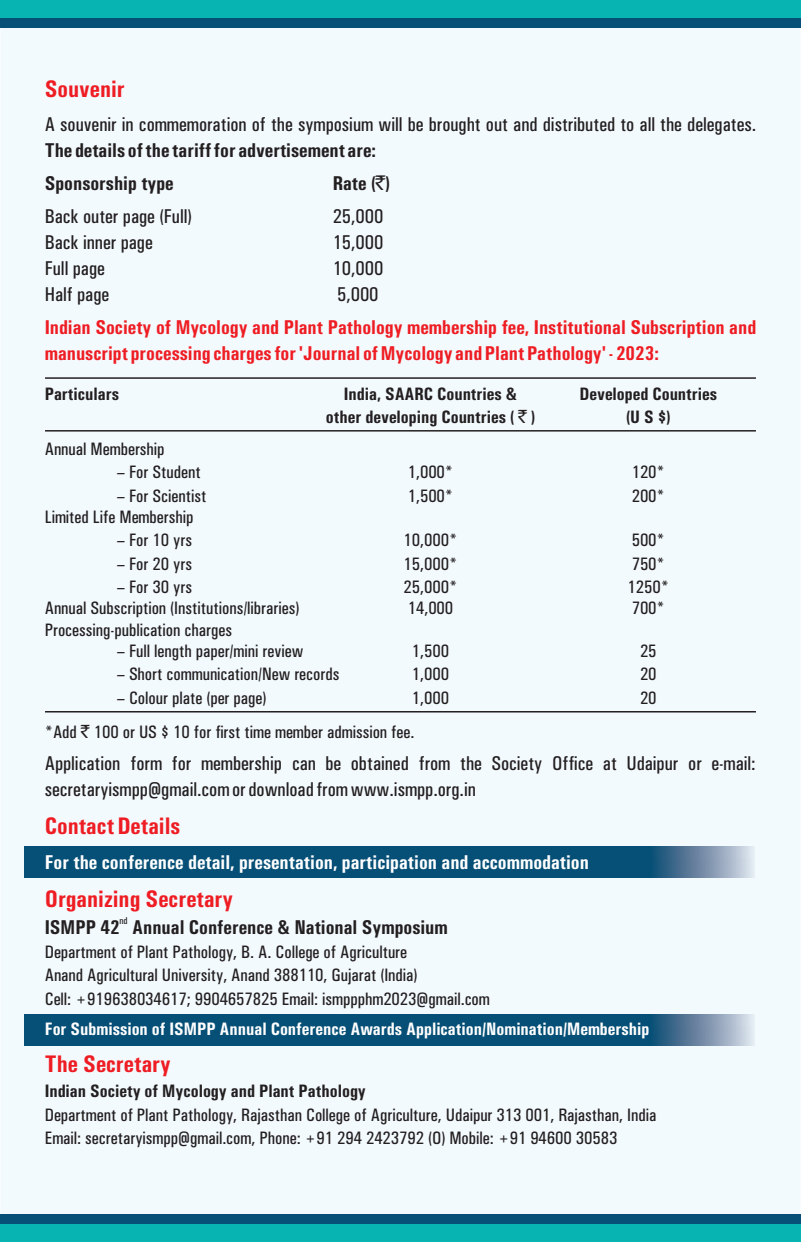
<style>
.page{position:relative;width:801px;height:1242px;background:#f3fafe}
.page>*{position:absolute;margin:0;border:0;box-sizing:border-box;transform-origin:0 0}
.t1{font:700 condensed 24px "Univers";color:#ee1d23}
.t2{font:500 condensed 20px/26px "Univers";color:#231f20}
.t3{font:700 condensed 20px/26px "Univers";color:#ee1d23}
.t4{font:700 condensed 20px/33px "Univers";color:#231f20}
.t5{font:700 condensed 20px "Univers";color:#fff}
.t6{font:500 condensed 18px/23.4px "Univers";color:#231f20}
.t7{font:700 condensed 18px "Univers";color:#231f20}
.t8{font:700 condensed 18px "Univers";color:#fff}
.t9{font:500 condensed 10px "Univers";color:#231f20}
.s1{font-family:"Rupee Foradian";font-weight:400;font-stretch:normal}
</style>
<div class="page">
<div style="left:0;top:0;width:801px;height:18px;background:#07b4b1"></div>
<div style="left:0;top:18px;width:801px;height:10px;background:#064f76"></div>
<div style="left:0;top:1224px;width:801px;height:18px;background:#07b4b1"></div>
<div style="left:0;top:1214px;width:801px;height:10px;background:#064f76"></div>
<img style="left:25px;top:847px;width:729px;height:31px">
<img style="left:25px;top:1014px;width:729px;height:31px">
<hr style="left:45px;top:377px;width:711px;height:2px;background:#231f20">
<hr style="left:45px;top:430px;width:711px;height:2px;background:#231f20">
<hr style="left:45px;top:711px;width:711px;height:2px;background:#231f20">
<h1 class="t1" style="left:45px;top:80px;width:82px">Souvenir</h1>
<p class="t2" style="left:45px;top:113px;width:713px">A souvenir in commemoration of the symposium will be brought out and distributed to all the delegates.</p>
<p class="t4" style="left:45px;top:136px;width:333px">The details of the tariff for advertisement are:<br>Sponsorship type</p>
<p class="t4" style="left:333px;top:169px;width:59px">Rate (<span class="s1">`</span>)</p>
<p class="t2" style="left:45px;top:205px;width:149px">Back outer page (Full)</p>
<p class="t2" style="left:333px;top:205px;width:52px">25,000</p>
<p class="t2" style="left:45px;top:231px;width:110px">Back inner page</p>
<p class="t2" style="left:333px;top:231px;width:52px">15,000</p>
<p class="t2" style="left:45px;top:257px;width:62px">Full page</p>
<p class="t2" style="left:333px;top:257px;width:52px">10,000</p>
<p class="t2" style="left:45px;top:283px;width:66px">Half page</p>
<p class="t2" style="left:337px;top:283px;width:43px">5,000</p>
<p class="t3" style="left:45px;top:316px;width:713px">Indian Society of Mycology and Plant Pathology membership fee, Institutional Subscription and manuscript processing charges for 'Journal of Mycology and Plant Pathology' - 2023:</p>
<p class="t7" style="left:45px;top:387px;width:76px">Particulars</p>
<p class="t7" style="left:344px;top:387px;width:175px">India, SAARC Countries &amp;</p>
<p class="t7" style="left:579px;top:387px;width:139px">Developed Countries</p>
<p class="t7" style="left:326px;top:410px;width:211px">other developing Countries ( <span class="s1">`</span> )</p>
<p class="t7" style="left:626px;top:410px;width:46px">(U S $)</p>
<p class="t6" style="left:45px;top:439px;width:121px">Annual Membership</p>
<p class="t6" style="left:117px;top:462px;width:85px">– For Student</p>
<p class="t6" style="left:408px;top:462px;width:47px">1,000*</p>
<p class="t6" style="left:632px;top:462px;width:35px">120*</p>
<p class="t6" style="left:117px;top:485px;width:91px">– For Scientist</p>
<p class="t6" style="left:408px;top:485px;width:47px">1,500*</p>
<p class="t6" style="left:632px;top:485px;width:35px">200*</p>
<p class="t6" style="left:45px;top:507px;width:150px">Limited Life Membership</p>
<p class="t6" style="left:117px;top:530px;width:77px">– For 10 yrs</p>
<p class="t6" style="left:404px;top:530px;width:55px">10,000*</p>
<p class="t6" style="left:632px;top:530px;width:35px">500*</p>
<p class="t6" style="left:117px;top:553px;width:77px">– For 20 yrs</p>
<p class="t6" style="left:404px;top:553px;width:55px">15,000*</p>
<p class="t6" style="left:632px;top:553px;width:35px">750*</p>
<p class="t6" style="left:117px;top:577px;width:77px">– For 30 yrs</p>
<p class="t6" style="left:404px;top:577px;width:55px">25,000*</p>
<p class="t6" style="left:628px;top:577px;width:43px">1250*</p>
<p class="t6" style="left:45px;top:598px;width:256px">Annual Subscription (Institutions/libraries)</p>
<p class="t6" style="left:408px;top:598px;width:47px">14,000</p>
<p class="t6" style="left:632px;top:598px;width:35px">700*</p>
<p class="t6" style="left:45px;top:619px;width:189px">Processing-publication charges</p>
<p class="t6" style="left:117px;top:640px;width:188px">– Full length paper/mini review</p>
<p class="t6" style="left:412px;top:640px;width:39px">1,500</p>
<p class="t6" style="left:640px;top:640px;width:18px">25</p>
<p class="t6" style="left:117px;top:664px;width:224px">– Short communication/New records</p>
<p class="t6" style="left:412px;top:664px;width:39px">1,000</p>
<p class="t6" style="left:640px;top:664px;width:18px">20</p>
<p class="t6" style="left:117px;top:687px;width:151px">– Colour plate (per page)</p>
<p class="t6" style="left:412px;top:687px;width:39px">1,000</p>
<p class="t6" style="left:640px;top:687px;width:18px">20</p>
<p class="t6" style="left:45px;top:721px;width:371px">*Add <span class="s1">`</span> 100 or US $ 10 for first time member admission fee.</p>
<p class="t2" style="left:45px;top:752px;width:712px">Application form for membership can be obtained from the Society Office at Udaipur or e-mail: secretaryismpp@gmail.com or download from www.ismpp.org.in</p>
<h1 class="t1" style="left:45px;top:818px;width:137px">Contact Details</h1>
<p class="t5" style="left:45px;top:855px;width:546px">For the conference detail, presentation, participation and accommodation</p>
<h1 class="t1" style="left:45px;top:891px;width:190px">Organizing Secretary</h1>
<p class="t9" style="left:120px;top:917px;width:10px">nd</p>
<p class="t4" style="left:45px;top:913px;width:405px">ISMPP 42 Annual Conference &amp; National Symposium</p>
<p class="t6" style="left:45px;top:942px;width:447px">Department of Plant Pathology, B. A. College of Agriculture<br>Anand Agricultural University, Anand 388110, Gujarat (India)<br>Cell: +919638034617; 9904657825 Email: ismppphm2023@gmail.com</p>
<p class="t8" style="left:45px;top:1022px;width:606px">For Submission of ISMPP Annual Conference Awards Application/Nomination/Membership</p>
<h1 class="t1" style="left:45px;top:1056px;width:128px">The Secretary</h1>
<p class="t7" style="left:45px;top:1085px;width:323px">Indian Society of Mycology and Plant Pathology</p>
<p class="t6" style="left:45px;top:1104px;width:613px">Department of Plant Pathology, Rajasthan College of Agriculture, Udaipur 313 001, Rajasthan, India<br>Email: secretaryismpp@gmail.com, Phone: +91 294 2423792 (O) Mobile: +91 94600 30583</p>
</div>
